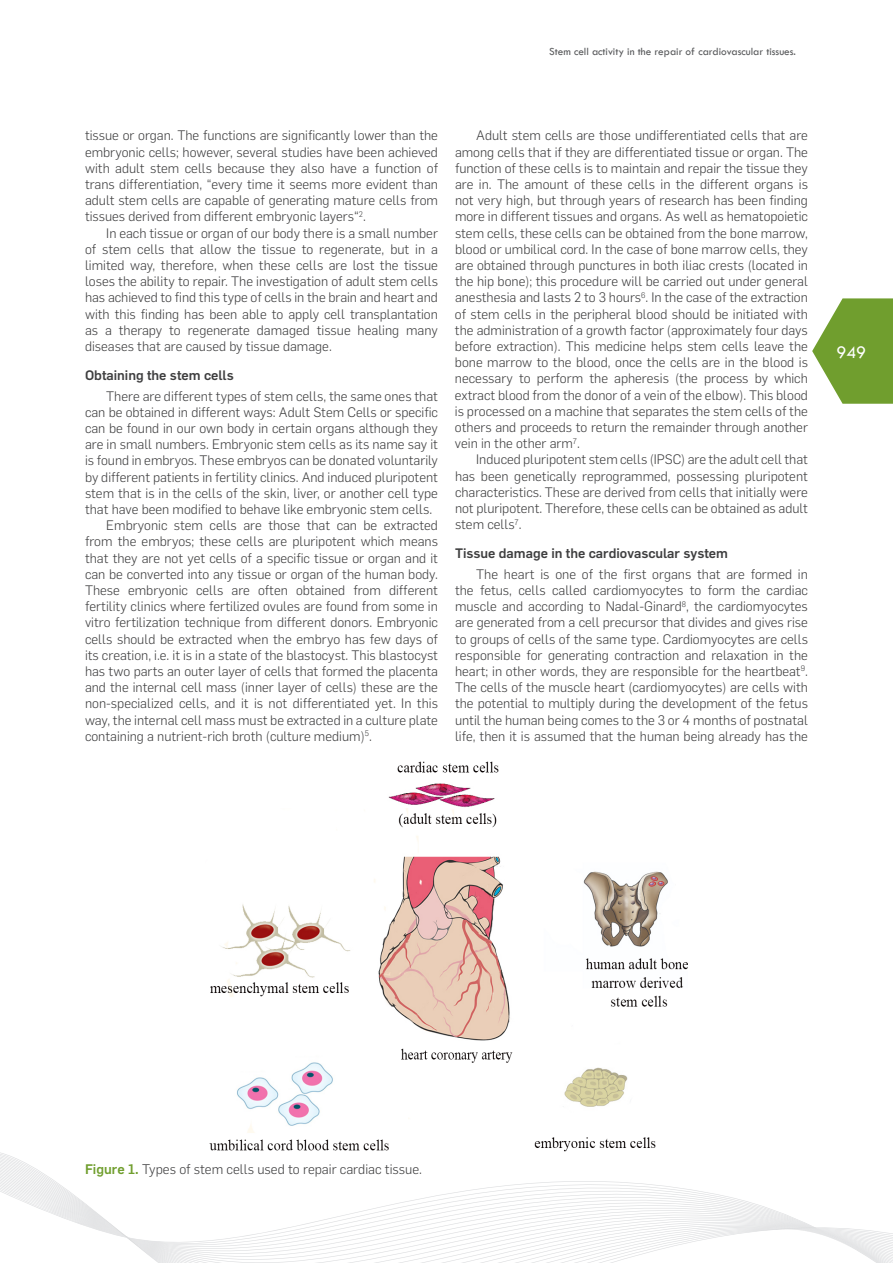
<style>
.page{position:relative;width:893px;height:1263px;background:#fff}
.page>*{position:absolute;margin:0;border:0;box-sizing:border-box;transform-origin:0 0}
.t1{font:18px "Tw Cen";color:#fff}
.t2{font:300 13.65px "Flama";color:#3e3e3f}
.t3{font:300 13.5px/16.2px "Flama";color:#3e3e3f;text-align:justify}
.t4{font:500 13.5px "Flama";color:#3e3e3f}
.t5{font:11.25px "Tw Cen";color:#57585a}
.s1{font-weight:500;color:#709e2e}
</style>
<div class="page">
<svg style="left:812px;top:298px;width:81px;height:106px"></svg>
<svg style="left:0;top:1167px;width:893px;height:96px"></svg>
<img style="left:209px;top:761px;width:478px;height:391px">
<p class="t5" style="left:549px;top:45px;width:248px">Stem cell activity in the repair of cardiovascular tissues.</p>
<p class="t3" style="left:85px;top:127px;width:354px">tissue or organ. The functions are significantly lower than the embryonic cells; however, several studies have been achieved with adult stem cells because they also have a function of trans differentiation, “every time it seems more evident than adult stem cells are capable of generating mature cells from tissues derived from different embryonic layers“<sup>2</sup>.</p>
<p class="t3" style="left:85px;top:224px;width:354px;text-indent:21px">In each tissue or organ of our body there is a small number of stem cells that allow the tissue to regenerate, but in a limited way, therefore, when these cells are lost the tissue loses the ability to repair. The investigation of adult stem cells has achieved to find this type of cells in the brain and heart and with this finding has been able to apply cell transplantation as a therapy to regenerate damaged tissue healing many diseases that are caused by tissue damage.</p>
<p class="t4" style="left:85px;top:365px;width:150px">Obtaining the stem cells</p>
<p class="t3" style="left:106px;top:387px;width:333px">There are different types of stem cells, the same ones that</p>
<p class="t3" style="left:85px;top:403px;width:354px">can be obtained in different ways: Adult Stem Cells or specific</p>
<p class="t3" style="left:85px;top:419px;width:354px">can be found in our own body in certain organs although they</p>
<p class="t3" style="left:85px;top:435px;width:354px">are in small numbers. Embryonic stem cells as its name say it</p>
<p class="t3" style="left:85px;top:452px;width:354px">is found in embryos. These embryos can be donated voluntarily</p>
<p class="t3" style="left:85px;top:468px;width:354px">by different patients in fertility clinics. And induced pluripotent</p>
<p class="t3" style="left:85px;top:484px;width:354px">stem that is in the cells of the skin, liver, or another cell type</p>
<p class="t3" style="left:85px;top:500px;width:349px">that have been modified to behave like embryonic stem cells.</p>
<p class="t3" style="left:106px;top:516px;width:333px">Embryonic stem cells are those that can be extracted</p>
<p class="t3" style="left:85px;top:533px;width:354px">from the embryos; these cells are pluripotent which means</p>
<p class="t3" style="left:85px;top:549px;width:354px">that they are not yet cells of a specific tissue or organ and it</p>
<p class="t3" style="left:85px;top:565px;width:354px">can be converted into any tissue or organ of the human body.</p>
<p class="t3" style="left:85px;top:581px;width:354px">These embryonic cells are often obtained from different</p>
<p class="t3" style="left:85px;top:597px;width:354px">fertility clinics where fertilized ovules are found from some in</p>
<p class="t3" style="left:85px;top:614px;width:354px">vitro fertilization technique from different donors. Embryonic</p>
<p class="t3" style="left:85px;top:630px;width:354px">cells should be extracted when the embryo has few days of</p>
<p class="t3" style="left:85px;top:646px;width:354px">its creation, i.e. it is in a state of the blastocyst. This blastocyst</p>
<p class="t3" style="left:85px;top:662px;width:354px">has two parts an outer layer of cells that formed the placenta</p>
<p class="t3" style="left:85px;top:678px;width:354px">and the internal cell mass (inner layer of cells) these are the</p>
<p class="t3" style="left:85px;top:695px;width:354px">non-specialized cells, and it is not differentiated yet. In this</p>
<p class="t3" style="left:85px;top:711px;width:354px">way, the internal cell mass must be extracted in a culture plate</p>
<p class="t3" style="left:85px;top:727px;width:288px">containing a nutrient-rich broth (culture medium)<sup>5</sup>.</p>
<p class="t3" style="left:455px;top:127px;width:354px;text-indent:21px">Adult stem cells are those undifferentiated cells that are among cells that if they are differentiated tissue or organ. The function of these cells is to maintain and repair the tissue they are in. The amount of these cells in the different organs is not very high, but through years of research has been finding more in different tissues and organs. As well as hematopoietic stem cells, these cells can be obtained from the bone marrow, blood or umbilical cord. In the case of bone marrow cells, they are obtained through punctures in both iliac crests (located in the hip bone); this procedure will be carried out under general anesthesia and lasts 2 to 3 hours<sup>6</sup>. In the case of the extraction of stem cells in the peripheral blood should be initiated with the administration of a growth factor (approximately four days before extraction). This medicine helps stem cells leave the bone marrow to the blood, once the cells are in the blood is necessary to perform the apheresis (the process by which extract blood from the donor of a vein of the elbow). This blood is processed on a machine that separates the stem cells of the others and proceeds to return the remainder through another vein in the other arm<sup>7</sup>.</p>
<p class="t3" style="left:455px;top:451px;width:354px;text-indent:21px">Induced pluripotent stem cells (IPSC) are the adult cell that has been genetically reprogrammed, possessing pluripotent characteristics. These are derived from cells that initially were not pluripotent. Therefore, these cells can be obtained as adult stem cells<sup>7</sup>.</p>
<p class="t4" style="left:455px;top:544px;width:275px">Tissue damage in the cardiovascular system</p>
<p class="t3" style="left:455px;top:565px;width:354px;text-indent:21px">The heart is one of the first organs that are formed in the fetus, cells called cardiomyocytes to form the cardiac muscle and according to Nadal-Ginard<sup>8</sup>, the cardiomyocytes are generated from a cell precursor that divides and gives rise to groups of cells of the same type. Cardiomyocytes are cells responsible for generating contraction and relaxation in the heart; in other words, they are responsible for the heartbeat<sup>9</sup>.<br>The cells of the muscle heart (cardiomyocytes) are cells with the potential to multiply during the development of the fetus until the human being comes to the 3 or 4 months of postnatal life, then it is assumed that the human being already has the</p>
<h1 class="t1" style="left:836px;top:341px;width:31px">949</h1>
<p class="t2" style="left:85px;top:1160px;width:338px"><span class="s1">Figure 1.</span> Types of stem cells used to repair cardiac tissue.</p>
</div>
